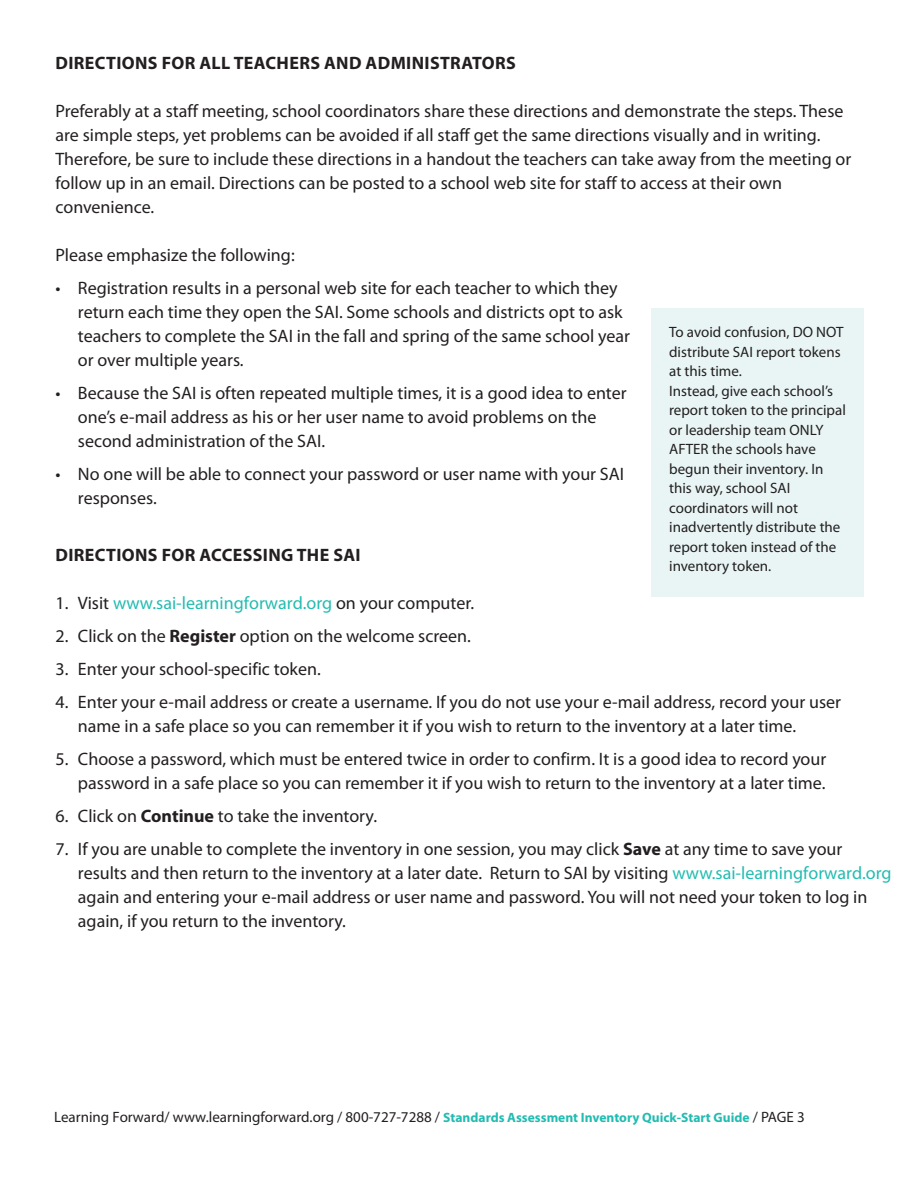
<style>
.page{position:relative;width:918px;height:1188px;background:#fff}
.page>*{position:absolute;margin:0;border:0;box-sizing:border-box;transform-origin:0 0}
.t1{font:18px/24px "Myriad Pro";color:#231f20}
.t2{font:700 18px "Myriad Pro";letter-spacing:.02em;color:#231f20}
.t3{font:18px "Myriad Pro";color:#22bcb1}
.t4{font:15px/19.5px "Myriad Pro";color:#231f20}
.s1{color:#231f20}
.s2{font-weight:700}
.s3{color:#22bcb1}
.s4{font-weight:700;font-size:13.5px;color:#22bcb1}
</style>
<div class="page">
<div style="left:651px;top:308px;width:213px;height:289px;background:#e9f5f5"></div>
<p class="t2" style="left:56px;top:56px;width:462px">DIRECTIONS FOR ALL TEACHERS AND ADMINISTRATORS</p>
<p class="t1" style="left:56px;top:100px;width:797px">Preferably at a staff meeting, school coordinators share these directions and demonstrate the steps. These are simple steps, yet problems can be avoided if all staff get the same directions visually and in writing.<br>Therefore, be sure to include these directions in a handout the teachers can take away from the meeting or follow up in an email. Directions can be posted to a school web site for staff to access at their own convenience.</p>
<p class="t1" style="left:56px;top:244px;width:241px">Please emphasize the following:</p>
<p class="t1" style="left:78px;top:277px;width:554px;text-indent:-22px">• Registration results in a personal web site for each teacher to which they return each time they open the SAI. Some schools and districts opt to ask teachers to complete the SAI in the fall and spring of the same school year or over multiple years.</p>
<p class="t1" style="left:78px;top:382px;width:550px;text-indent:-22px">• Because the SAI is often repeated multiple times, it is a good idea to enter one’s e-mail address as his or her user name to avoid problems on the second administration of the SAI.</p>
<p class="t1" style="left:78px;top:463px;width:548px;text-indent:-22px">• No one will be able to connect your password or user name with your SAI responses.</p>
<p class="t4" style="left:669px;top:324px;width:178px">To avoid confusion, DO NOT distribute SAI report tokens at this time.<br>Instead, give each school’s report token to the principal or leadership team ONLY<br>AFTER the schools have begun their inventory. In this way, school SAI coordinators will not inadvertently distribute the report token instead of the inventory token.</p>
<p class="t2" style="left:56px;top:548px;width:307px">DIRECTIONS FOR ACCESSING THE SAI</p>
<p class="t3" style="left:56px;top:596px;width:420px"><span class="s1">1. Visit</span> www.sai-learningforward.org <span class="s1">on your computer.</span></p>
<p class="t1" style="left:55px;top:625px;width:417px">2. Click on the <span class="s2">Register</span> option on the welcome screen.</p>
<p class="t1" style="left:55px;top:658px;width:267px">3. Enter your school-specific token.</p>
<p class="t1" style="left:78px;top:691px;width:765px;text-indent:-22px">4. Enter your e-mail address or create a username. If you do not use your e-mail address, record your user name in a safe place so you can remember it if you wish to return to the inventory at a later time.</p>
<p class="t1" style="left:55px;top:748px;width:772px;text-align:right">5. Choose a password, which must be entered twice in order to confirm. It is a good idea to record your password in a safe place so you can remember it if you wish to return to the inventory at a later time.</p>
<p class="t1" style="left:55px;top:805px;width:323px">6. Click on <span class="s2">Continue</span> to take the inventory.</p>
<p class="t1" style="left:78px;top:838px;width:815px;text-indent:-22px">7. If you are unable to complete the inventory in one session, you may click <span class="s2">Save</span> at any time to save your results and then return to the inventory at a later date. Return to SAI by visiting <span class="s3">www.sai-learningforward.org </span>again and entering your e-mail address or user name and password. You will not need your token to log in again, if you return to the inventory.</p>
<p class="t4" style="left:54px;top:1107px;width:752px">Learning Forward/ www.learningforward.org / 800-727-7288 / <span class="s4">Standards Assessment Inventory Quick-Start Guide</span> / PAGE 3</p>
</div>
